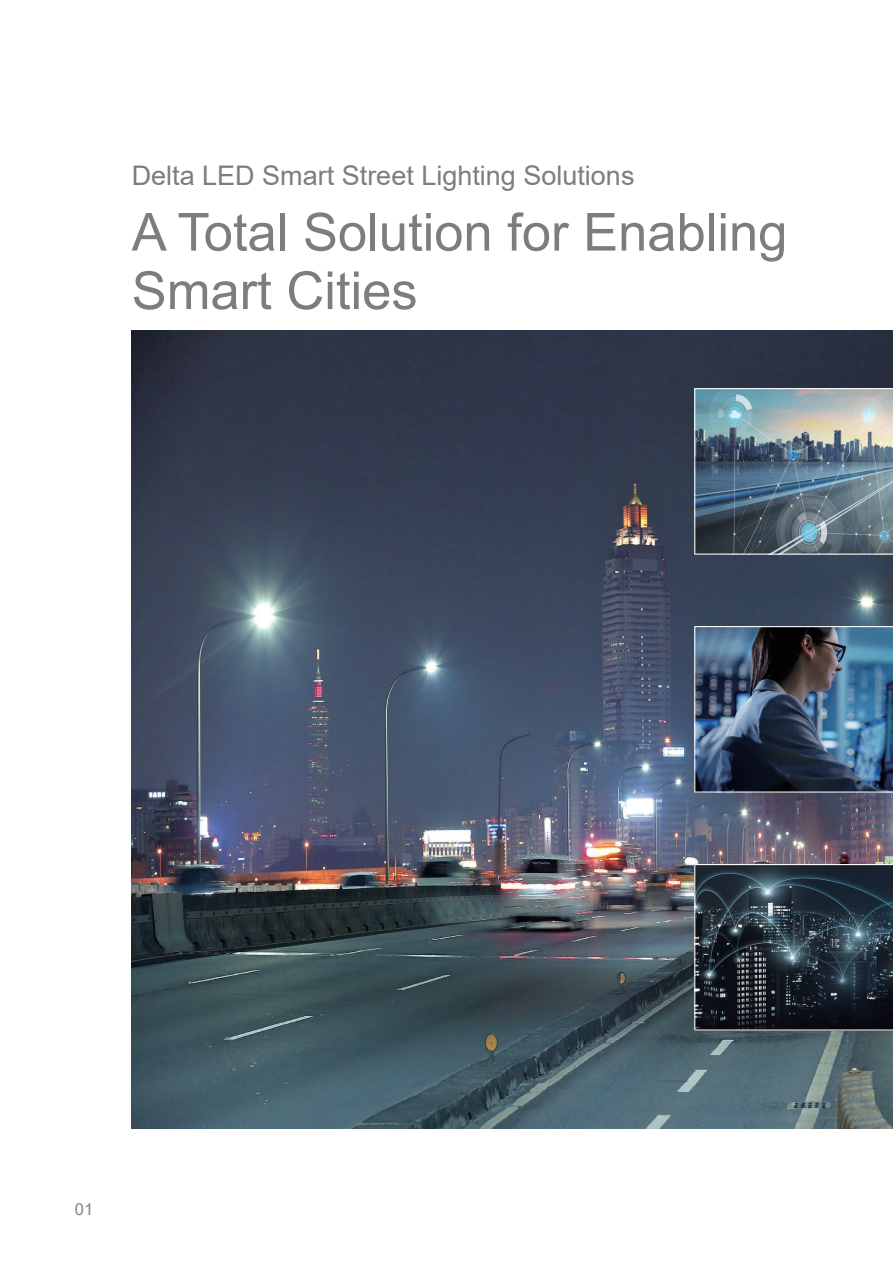
<style>
.page{position:relative;width:893px;height:1263px;background:#fff}
.page>*{position:absolute;margin:0;border:0;box-sizing:border-box;transform-origin:0 0}
.t1{font:52.5px/58.5px "Arial";color:#7c7d80}
.t2{font:27px "Arial";color:#7c7d80}
.t3{font:16.5px "Arial";color:#808285}
</style>
<div class="page">
<img style="left:132px;top:330px;width:761px;height:799px">
<img style="left:694px;top:388px;width:199px;height:167px">
<img style="left:694px;top:626px;width:199px;height:167px">
<svg style="left:694px;top:864px;width:199px;height:166px;background:#29353f"></svg>
<p class="t2" style="left:132px;top:156px;width:504px">Delta LED Smart Street Lighting Solutions</p>
<h1 class="t1" style="left:132px;top:203px;width:657px">A Total Solution for Enabling<br>Smart Cities</h1>
<p class="t3" style="left:75px;top:1197px;width:20px">01</p>
</div>
